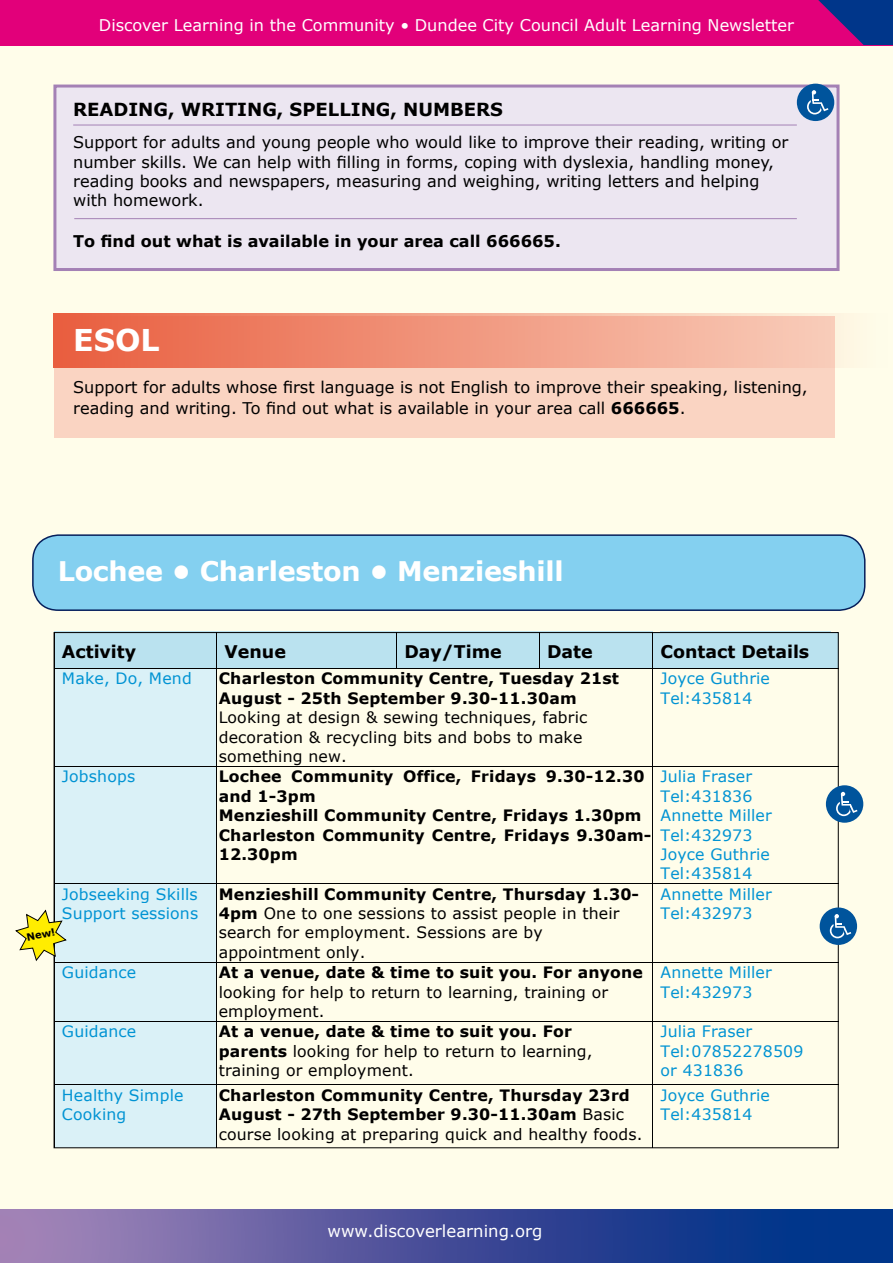
<style>
.page{position:relative;width:893px;height:1263px;background:#fff}
.page>*{position:absolute;margin:0;border:0;box-sizing:border-box;transform-origin:0 0}
.t1{font:700 30px "Verdana";color:#fff}
.t2{font:700 27px "Verdana";letter-spacing:-.01em;color:#fff}
.t3{font:700 18px "Verdana";color:#000}
.t4{font:700 17.4px "Verdana";color:#000}
.t5{font:16.5px "Verdana";color:#fff}
.t6{font:16.2px/19.4px "Verdana";color:#000}
.t7{font:16.2px "Verdana";color:#fff}
.t8{font:700 16.2px "Verdana";color:#000}
.t9{font:15.75px/19.4px "Verdana";letter-spacing:.01em;color:#000}
.t10{font:700 15.75px/19.5px "Verdana";letter-spacing:.01em;color:#000}
.t11{font:15.75px/19.5px "Verdana";letter-spacing:.01em;color:#0093d3}
.t12{font:700 10.05px "Verdana";color:#000}
.s1{font-weight:700}
.s2{font-weight:400}
</style>
<div class="page">
<div style="left:0;top:1208px;width:893px;height:55px;background:linear-gradient(to right,#a480b6,#002681)"></div>
<div style="left:0;top:0;width:893px;height:1209px;background:#fffdea"></div>
<div style="left:0;top:0;width:893px;height:45px;background:#e2007a"></div>
<svg style="left:818px;top:0;width:75px;height:45px"></svg>
<div style="left:33px;top:535px;width:832px;height:75px;background:#84d0f0;border-radius:26px"></div>
<div style="left:32px;top:534px;width:833px;height:77px;border:2px solid #051e5b;border-radius:26px"></div>
<div style="left:54px;top:632px;width:163px;height:36px;background:#bae2ef"></div>
<div style="left:217px;top:632px;width:179px;height:36px;background:#bae2ef"></div>
<div style="left:397px;top:632px;width:142px;height:36px;background:#bae2ef"></div>
<div style="left:539px;top:632px;width:113px;height:36px;background:#bae2ef"></div>
<div style="left:653px;top:632px;width:185px;height:36px;background:#bae2ef"></div>
<hr style="left:217px;top:632px;width:1px;height:36px;background:#000">
<hr style="left:396px;top:632px;width:1px;height:36px;background:#000">
<hr style="left:539px;top:632px;width:1px;height:36px;background:#000">
<hr style="left:652px;top:632px;width:1px;height:36px;background:#000">
<div style="left:54px;top:669px;width:163px;height:97px;background:#daf1f7"></div>
<hr style="left:54px;top:668px;width:163px;height:1px;background:#000">
<hr style="left:217px;top:668px;width:179px;height:1px;background:#000">
<hr style="left:397px;top:668px;width:142px;height:1px;background:#000">
<hr style="left:539px;top:668px;width:113px;height:1px;background:#000">
<hr style="left:653px;top:668px;width:185px;height:1px;background:#000">
<hr style="left:217px;top:669px;width:1px;height:97px;background:#000">
<hr style="left:652px;top:669px;width:1px;height:97px;background:#000">
<div style="left:54px;top:767px;width:163px;height:116px;background:#daf1f7"></div>
<hr style="left:54px;top:766px;width:163px;height:1px;background:#000">
<hr style="left:217px;top:766px;width:435px;height:1px;background:#000">
<hr style="left:653px;top:766px;width:185px;height:1px;background:#000">
<hr style="left:217px;top:767px;width:1px;height:116px;background:#000">
<hr style="left:652px;top:767px;width:1px;height:116px;background:#000">
<div style="left:54px;top:884px;width:163px;height:78px;background:#daf1f7"></div>
<hr style="left:54px;top:883px;width:163px;height:1px;background:#000">
<hr style="left:217px;top:883px;width:435px;height:1px;background:#000">
<hr style="left:653px;top:883px;width:185px;height:1px;background:#000">
<hr style="left:217px;top:884px;width:1px;height:78px;background:#000">
<hr style="left:652px;top:884px;width:1px;height:78px;background:#000">
<div style="left:54px;top:962px;width:163px;height:59px;background:#daf1f7"></div>
<hr style="left:54px;top:962px;width:163px;height:1px;background:#000">
<hr style="left:217px;top:962px;width:435px;height:1px;background:#000">
<hr style="left:653px;top:962px;width:185px;height:1px;background:#000">
<hr style="left:217px;top:962px;width:1px;height:59px;background:#000">
<hr style="left:652px;top:962px;width:1px;height:59px;background:#000">
<div style="left:54px;top:1021px;width:163px;height:63px;background:#daf1f7"></div>
<hr style="left:54px;top:1021px;width:163px;height:1px;background:#000">
<hr style="left:217px;top:1021px;width:435px;height:1px;background:#000">
<hr style="left:653px;top:1021px;width:185px;height:1px;background:#000">
<hr style="left:217px;top:1021px;width:1px;height:63px;background:#000">
<hr style="left:652px;top:1021px;width:1px;height:63px;background:#000">
<div style="left:54px;top:1085px;width:163px;height:63px;background:#daf1f7"></div>
<hr style="left:54px;top:1084px;width:163px;height:1px;background:#000">
<hr style="left:217px;top:1084px;width:435px;height:1px;background:#000">
<hr style="left:653px;top:1084px;width:185px;height:1px;background:#000">
<hr style="left:217px;top:1085px;width:1px;height:63px;background:#000">
<hr style="left:652px;top:1085px;width:1px;height:63px;background:#000">
<div style="left:820px;top:907px;width:37px;height:38px;background:#00549c;border-radius:50%"></div>
<svg style="left:830px;top:914px;width:21px;height:24px"></svg>
<div style="left:826px;top:785px;width:37px;height:38px;background:#00549c;border-radius:50%"></div>
<svg style="left:836px;top:792px;width:21px;height:24px"></svg>
<div style="left:53px;top:85px;width:786px;height:186px;background:#ece6f1;border:3px solid #a481b5"></div>
<div style="left:797px;top:84px;width:37px;height:37px;background:#00549c;border-radius:50%"></div>
<svg style="left:807px;top:90px;width:21px;height:24px"></svg>
<hr style="left:73px;top:125px;width:724px;height:1px;background:#a481b5">
<hr style="left:74px;top:218px;width:723px;height:1px;background:#a481b5">
<div style="left:54px;top:316px;width:780px;height:122px;background:#fad4c2"></div>
<svg style="left:53px;top:313px;width:782px;height:55px;background:#f0967d"></svg>
<svg style="left:15px;top:910px;width:52px;height:53px"></svg>
<p class="t7" style="left:99px;top:15px;width:697px">Discover Learning in the Community • Dundee City Council Adult Learning Newsletter</p>
<p class="t3" style="left:73px;top:98px;width:69px">Reading</p>
<p class="t3" style="left:168px;top:98px;width:47px">, Writing</p>
<p class="t3" style="left:277px;top:98px;width:52px">, Spelling</p>
<p class="t3" style="left:390px;top:98px;width:87px">, Numbers</p>
<p class="t6" style="left:73px;top:133px;width:717px">Support for adults and young people who would like to improve their reading, writing or number skills. We can help with filling in forms, coping with dyslexia, handling money, reading books and newspapers, measuring and weighing, writing letters and helping with homework.</p>
<p class="t8" style="left:73px;top:230px;width:489px">To find out what is available in your area call 666665.</p>
<h1 class="t1" style="left:73px;top:321px;width:88px">ESOL</h1>
<p class="t6" style="left:73px;top:377px;width:736px;line-height:21px">Support for adults whose first language is not English to improve their speaking, listening, reading and writing. To find out what is available in your area call <span class="s1">666665</span>.</p>
<h2 class="t2" style="left:58px;top:554px;width:507px">Lochee • Charleston • Menzieshill</h2>
<p class="t4" style="left:62px;top:640px;width:76px">Activity</p>
<p class="t4" style="left:225px;top:640px;width:63px">Venue</p>
<p class="t4" style="left:404px;top:640px;width:99px">Day/Time</p>
<p class="t4" style="left:547px;top:640px;width:47px">Date</p>
<p class="t4" style="left:660px;top:640px;width:150px">Contact Details</p>
<p class="t11" style="left:62px;top:669px;width:131px">Make, Do, Mend</p>
<p class="t10" style="left:219px;top:669px;width:402px">Charleston Community Centre, Tuesday 21st<br>August - 25th September 9.30-11.30am</p>
<p class="t9" style="left:219px;top:708px;width:370px">Looking at design &amp; sewing techniques, fabric decoration &amp; recycling bits and bobs to make something new.</p>
<p class="t11" style="left:660px;top:669px;width:111px">Joyce Guthrie<br>Tel:435814</p>
<p class="t11" style="left:62px;top:767px;width:75px">Jobshops</p>
<p class="t10" style="left:219px;top:767px;width:434px">Lochee Community Office, Fridays 9.30-12.30 and 1-3pm<br>Menzieshill Community Centre, Fridays 1.30pm<br>Charleston Community Centre, Fridays 9.30am-<br>12.30pm</p>
<p class="t11" style="left:660px;top:767px;width:113px">Julia Fraser<br>Tel:431836<br>Annette Miller<br>Tel:432973<br>Joyce Guthrie<br>Tel:435814</p>
<p class="t11" style="left:62px;top:884px;width:138px">Jobseeking Skills<br>Support sessions</p>
<p class="t9" style="left:219px;top:884px;width:422px"><span class="s1">Menzieshill Community Centre, Thursday 1.30- 4pm</span> One to one sessions to assist people in their search for employment. Sessions are by appointment only.</p>
<p class="t11" style="left:660px;top:884px;width:113px">Annette Miller<br>Tel:432973</p>
<p class="t11" style="left:62px;top:963px;width:76px">Guidance</p>
<p class="t10" style="left:219px;top:963px;width:426px">At a venue, date &amp; time to suit you. For anyone</p>
<p class="t9" style="left:219px;top:983px;width:391px">looking for help to return to learning, training or employment.</p>
<p class="t12" style="left:25px;top:931px;width:30px;rotate:-12deg">New!</p>
<p class="t11" style="left:660px;top:963px;width:113px">Annette Miller<br>Tel:432973</p>
<p class="t11" style="left:62px;top:1022px;width:76px">Guidance</p>
<p class="t9" style="left:219px;top:1022px;width:375px"><span class="s1">At a venue, date &amp; time to suit you. For parents</span> looking for help to return to learning, training or employment.</p>
<p class="t11" style="left:660px;top:1022px;width:144px">Julia Fraser<br>Tel:07852278509 or 431836</p>
<p class="t11" style="left:62px;top:1085px;width:123px">Healthy Simple<br>Cooking</p>
<p class="t10" style="left:219px;top:1085px;width:425px">Charleston Community Centre, Thursday 23rd<br>August - 27th September 9.30-11.30am <span class="s2">Basic course looking at preparing quick and healthy foods.</span></p>
<p class="t11" style="left:660px;top:1085px;width:111px">Joyce Guthrie<br>Tel:435814</p>
<p class="t5" style="left:328px;top:1221px;width:216px">www.discoverlearning.org</p>
</div>
